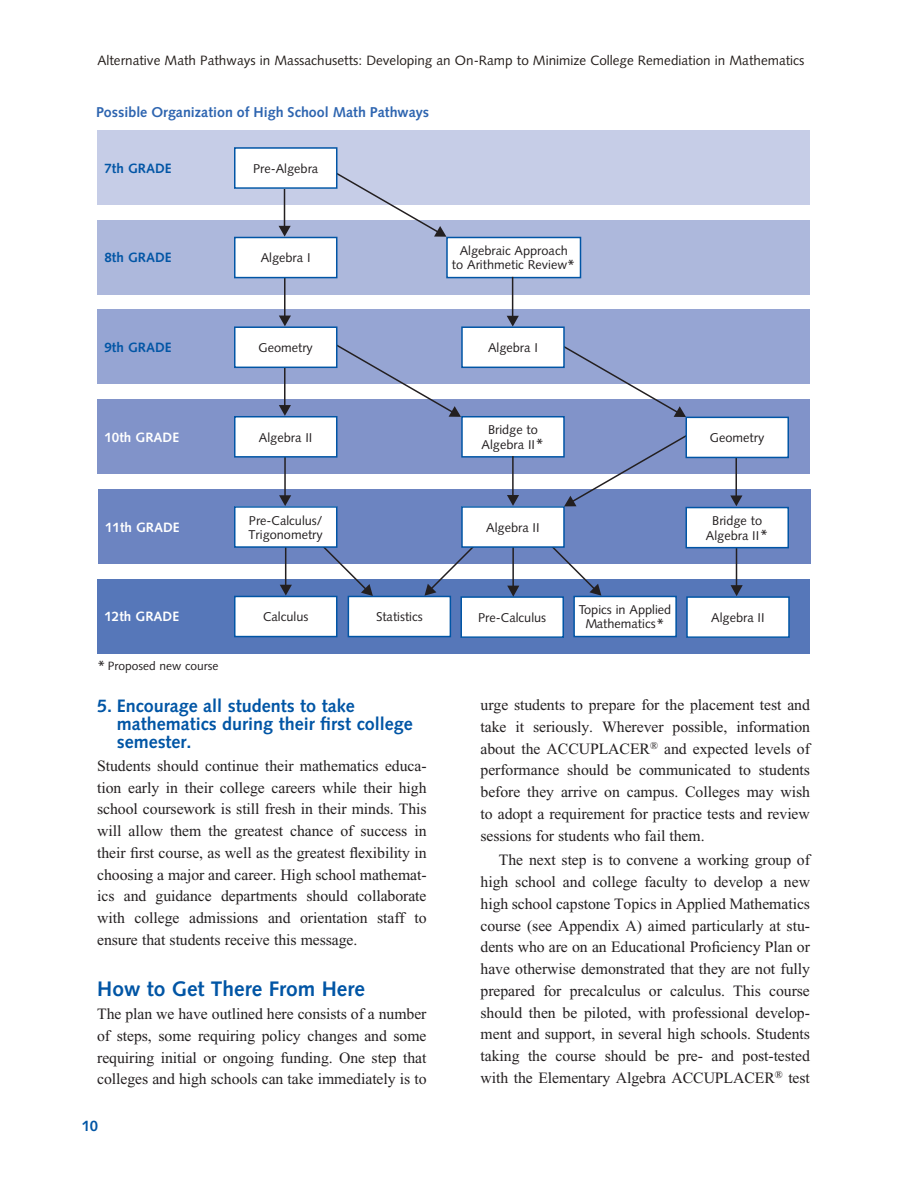
<style>
.page{position:relative;width:918px;height:1188px;background:#fff}
.page>*{position:absolute;margin:0;border:0;box-sizing:border-box;transform-origin:0 0}
.Heading_2{font:700 21px "Syntax";color:#0155a5}
.Heading_3{font:700 18px/18px "Syntax";color:#0155a5}
.Body_Text_1{font:15.75px/21.8px "Times New Roman";letter-spacing:-.005em;color:#231f20;text-align:justify}
.Body_Text{font:15.75px/21.8px "Times New Roman";letter-spacing:-.005em;color:#231f20;text-align:justify}
.t1{font:700 15px "Syntax";color:#0155a5}
.Figure_Title{font:700 14.25px "Syntax";color:#2e65b0}
.t2{font:13.5px "Syntax";color:#241e1b}
.Box_Table_Text{font:700 13.5px "Syntax";color:#fff}
.Box_Table_Text-2{font:700 13.5px "Syntax";color:#0155a5}
.Box_Text{font:12.75px/14.2px "Syntax";color:#231f20;text-align:center}
.Box_Table_Text-3{font:12px "Syntax";color:#231f20}
.s1{font-size:16.5px}
</style>
<div class="page">
<div style="left:98px;top:579px;width:712px;height:74px;background:#5677b9"></div>
<div style="left:687px;top:597px;width:102px;height:40px;background:#fff"></div>
<div style="left:686px;top:596px;width:104px;height:42px;border:2px solid #0155a5"></div>
<div style="left:574px;top:596px;width:102px;height:41px;background:#fff"></div>
<div style="left:573px;top:596px;width:104px;height:41px;border:2px solid #0155a5"></div>
<div style="left:461px;top:597px;width:102px;height:40px;background:#fff"></div>
<div style="left:460px;top:596px;width:104px;height:42px;border:2px solid #0155a5"></div>
<div style="left:348px;top:596px;width:102px;height:41px;background:#fff"></div>
<div style="left:348px;top:596px;width:103px;height:41px;border:2px solid #0155a5"></div>
<div style="left:235px;top:596px;width:102px;height:41px;background:#fff"></div>
<div style="left:234px;top:596px;width:103px;height:41px;border:2px solid #0155a5"></div>
<div style="left:98px;top:489px;width:713px;height:75px;background:#6c84c1"></div>
<div style="left:98px;top:399px;width:712px;height:75px;background:#8193c9"></div>
<div style="left:462px;top:417px;width:102px;height:40px;background:#fff"></div>
<div style="left:461px;top:416px;width:104px;height:42px;border:2px solid #0155a5"></div>
<div style="left:98px;top:310px;width:712px;height:74px;background:#96a5d3"></div>
<div style="left:98px;top:220px;width:712px;height:74px;background:#adb8dc"></div>
<div style="left:447px;top:237px;width:133px;height:41px;background:#fff"></div>
<div style="left:446px;top:237px;width:135px;height:41px;border:2px solid #0155a5"></div>
<div style="left:98px;top:130px;width:712px;height:75px;background:#c6cde7"></div>
<hr style="left:284px;top:187px;width:1px;height:41px;background:#231f20">
<svg style="left:277px;top:219px;width:16px;height:18px"></svg>
<hr style="left:284px;top:277px;width:2px;height:41px;background:#231f20">
<svg style="left:277px;top:309px;width:16px;height:17px"></svg>
<hr style="left:284px;top:366px;width:2px;height:41px;background:#231f20">
<svg style="left:279px;top:398px;width:12px;height:18px"></svg>
<hr style="left:284px;top:456px;width:2px;height:41px;background:#231f20">
<svg style="left:279px;top:489px;width:12px;height:17px"></svg>
<hr style="left:512px;top:277px;width:1px;height:41px;background:#231f20">
<svg style="left:505px;top:309px;width:16px;height:17px"></svg>
<hr style="left:512px;top:456px;width:2px;height:41px;background:#231f20">
<svg style="left:507px;top:488px;width:12px;height:18px"></svg>
<div style="left:235px;top:417px;width:102px;height:40px;background:#fff"></div>
<div style="left:234px;top:416px;width:103px;height:42px;border:2px solid #0155a5"></div>
<div style="left:235px;top:237px;width:102px;height:41px;background:#fff"></div>
<div style="left:234px;top:237px;width:103px;height:41px;border:2px solid #0155a5"></div>
<hr style="left:285px;top:546px;width:1px;height:41px;background:#231f20">
<svg style="left:278px;top:578px;width:16px;height:18px"></svg>
<svg style="left:318px;top:541px;width:55px;height:55px"></svg>
<div style="left:235px;top:507px;width:102px;height:40px;background:#fff"></div>
<div style="left:234px;top:506px;width:103px;height:42px;border:2px solid #0155a5"></div>
<svg style="left:425px;top:548px;width:48px;height:48px"></svg>
<svg style="left:332px;top:342px;width:129px;height:77px"></svg>
<div style="left:235px;top:327px;width:102px;height:40px;background:#fff"></div>
<div style="left:234px;top:326px;width:103px;height:42px;border:2px solid #0155a5"></div>
<hr style="left:512px;top:546px;width:2px;height:42px;background:#231f20">
<svg style="left:505px;top:579px;width:16px;height:18px"></svg>
<svg style="left:552px;top:548px;width:49px;height:48px"></svg>
<div style="left:462px;top:507px;width:102px;height:40px;background:#fff"></div>
<div style="left:461px;top:506px;width:104px;height:42px;border:2px solid #0155a5"></div>
<svg style="left:557px;top:346px;width:129px;height:73px"></svg>
<div style="left:462px;top:327px;width:102px;height:40px;background:#fff"></div>
<div style="left:461px;top:326px;width:104px;height:42px;border:2px solid #0155a5"></div>
<hr style="left:735px;top:457px;width:2px;height:41px;background:#231f20">
<svg style="left:730px;top:489px;width:13px;height:17px"></svg>
<hr style="left:736px;top:545px;width:1px;height:42px;background:#231f20">
<svg style="left:730px;top:578px;width:13px;height:18px"></svg>
<div style="left:686px;top:508px;width:102px;height:40px;background:#fff"></div>
<div style="left:686px;top:507px;width:103px;height:41px;border:2px solid #0155a5"></div>
<svg style="left:564px;top:431px;width:129px;height:78px"></svg>
<div style="left:686px;top:417px;width:102px;height:40px;background:#fff"></div>
<div style="left:686px;top:417px;width:103px;height:41px;border:2px solid #0155a5"></div>
<svg style="left:317px;top:161px;width:129px;height:78px"></svg>
<div style="left:235px;top:148px;width:102px;height:40px;background:#fff"></div>
<div style="left:234px;top:147px;width:103px;height:42px;border:2px solid #0155a5"></div>
<p class="t2" style="left:98px;top:52px;width:709px">Alternative Math Pathways in Massachusetts: Developing an On-Ramp to Minimize College Remediation in Mathematics</p>
<p class="Figure_Title" style="left:96px;top:104px;width:335px">Possible Organization of High School Math Pathways</p>
<p class="Box_Table_Text-2" style="left:104px;top:160px;width:69px">7th GRADE</p>
<p class="Box_Text" style="left:253px;top:161px;width:67px">Pre-Algebra</p>
<p class="Box_Table_Text-2" style="left:104px;top:250px;width:69px">8th GRADE</p>
<p class="Box_Text" style="left:452px;top:244px;width:125px">Algebraic Approach<br>to Arithmetic Review<span class="s1">*</span></p>
<p class="Box_Text" style="left:261px;top:251px;width:51px">Algebra I</p>
<p class="Box_Table_Text-2" style="left:104px;top:340px;width:69px">9th GRADE</p>
<p class="Box_Text" style="left:258px;top:341px;width:56px">Geometry</p>
<p class="Box_Text" style="left:488px;top:341px;width:51px">Algebra I</p>
<p class="Box_Table_Text" style="left:104px;top:429px;width:76px">10th GRADE</p>
<p class="Box_Text" style="left:482px;top:423px;width:64px">Bridge to<br>Algebra II<span class="s1">*</span></p>
<p class="Box_Text" style="left:259px;top:430px;width:55px">Algebra II</p>
<p class="Box_Table_Text" style="left:105px;top:519px;width:76px">11th GRADE</p>
<p class="Box_Text" style="left:249px;top:513px;width:76px;text-align:left">Pre-Calculus/<br>Trigonometry</p>
<p class="Box_Text" style="left:486px;top:520px;width:55px">Algebra II</p>
<p class="Box_Text" style="left:710px;top:431px;width:56px">Geometry</p>
<p class="Box_Text" style="left:706px;top:514px;width:64px">Bridge to<br>Algebra II<span class="s1">*</span></p>
<p class="Box_Text" style="left:579px;top:603px;width:94px">Topics in Applied<br>Mathematics<span class="s1">*</span></p>
<p class="Box_Table_Text" style="left:104px;top:609px;width:76px">12th GRADE</p>
<p class="Box_Text" style="left:711px;top:610px;width:55px">Algebra II</p>
<p class="Box_Text" style="left:263px;top:610px;width:47px">Calculus</p>
<p class="Box_Text" style="left:376px;top:610px;width:48px">Statistics</p>
<p class="Box_Text" style="left:478px;top:610px;width:70px">Pre-Calculus</p>
<p class="Box_Table_Text-3" style="left:97px;top:659px;width:123px"><span class="s1">*</span> Proposed new course</p>
<p class="Heading_3" style="left:117px;top:696px;width:297px;text-indent:-20px">5. Encourage all students to take mathematics during their first college semester.</p>
<p class="Body_Text_1" style="left:97px;top:755px;width:331px">Students should continue their mathematics educa&shy;tion early in their college careers while their high school coursework is still fresh in their minds. This will allow them the greatest chance of success in their first course, as well as the greatest flexibility in choosing a major and career. High school mathemat&shy;ics and guidance departments should collaborate with college admissions and orientation staff to ensure that students receive this message.</p>
<p class="Heading_2" style="left:97px;top:977px;width:269px">How to Get There From Here</p>
<p class="Body_Text_1" style="left:97px;top:1003px;width:331px">The plan we have outlined here consists of a number of steps, some requiring policy changes and some requiring initial or ongoing funding. One step that colleges and high schools can take immediately is to</p>
<p class="t1" style="left:82px;top:1117px;width:18px">10</p>
<p class="Body_Text_1" style="left:481px;top:694px;width:331px">urge students to prepare for the placement test and take it seriously. Wherever possible, information about the ACCUPLACER<sup>®</sup> and expected levels of performance should be communicated to students before they arrive on campus. Colleges may wish to adopt a requirement for practice tests and review sessions for students who fail them.</p>
<p class="Body_Text" style="left:481px;top:849px;width:331px;text-indent:18px">The next step is to convene a working group of high school and college faculty to develop a new high school capstone Topics in Applied Mathematics course (see Appendix A) aimed particularly at stu&shy;dents who are on an Educational Proficiency Plan or have otherwise demonstrated that they are not fully prepared for precalculus or calculus. This course should then be piloted, with professional develop&shy;ment and support, in several high schools. Students taking the course should be pre- and post-tested with the Elementary Algebra ACCUPLACER<sup>®</sup> test</p>
</div>
